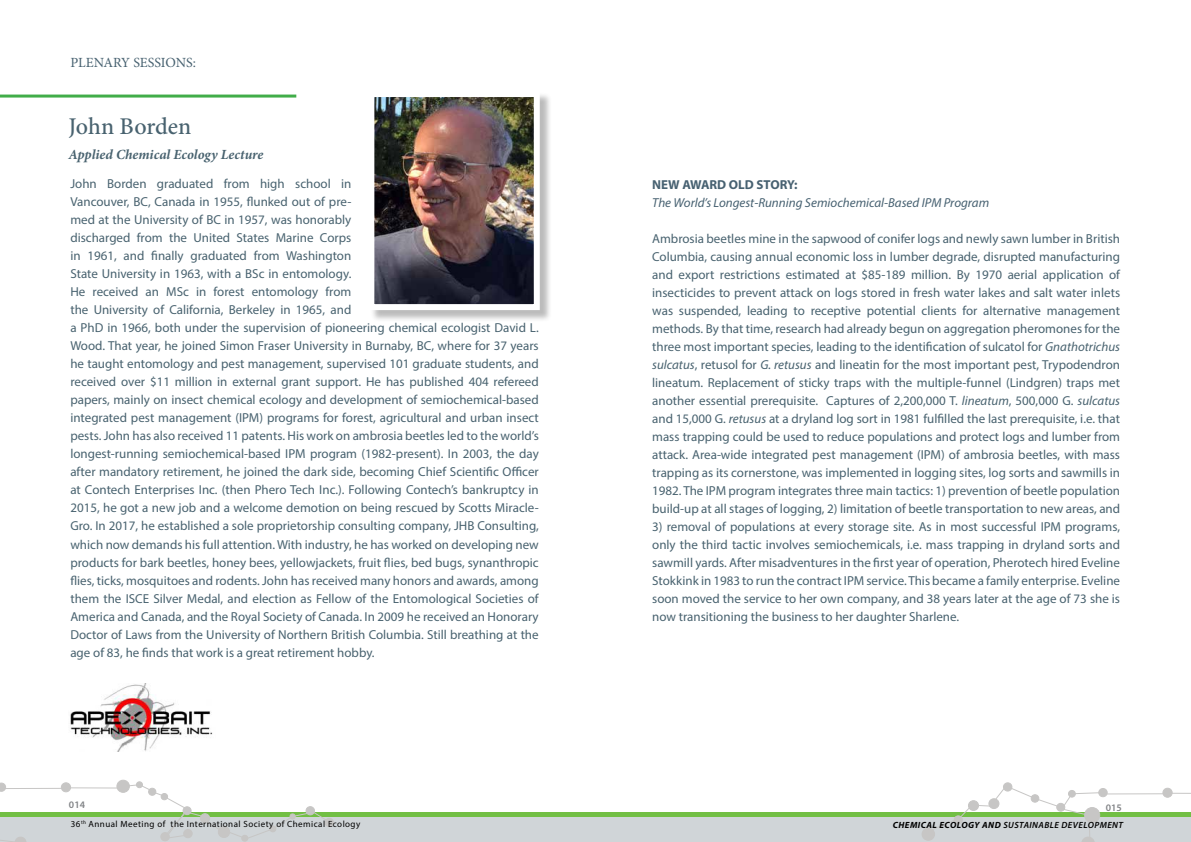
<style>
.page{position:relative;width:1191px;height:842px;background:#fff}
.page>*{position:absolute;margin:0;border:0;box-sizing:border-box;transform-origin:0 0}
.t1{font:500 24px "Minion Pro";letter-spacing:-.005em;color:#48626f}
.t2{font:italic 700 14px "Minion Pro";letter-spacing:-.005em;color:#48626f}
.t3{font:14px "Minion Pro";letter-spacing:-.005em;color:#476170}
.t4{font:13px/18px "Myriad Pro";color:#48626f;text-align:justify}
.t5{font:italic 13px "Myriad Pro";color:#476171}
.t6{font:700 13px "Myriad Pro";color:#476171}
.t7{font:600 10px "Myriad Pro";color:#808285}
.t8{font:9px "Myriad Pro";letter-spacing:.05em;color:#000}
.t9{font:italic 600 9px "Myriad Pro";letter-spacing:.05em;color:#000}
.s1{font-style:italic}
.s2{font-weight:700}
</style>
<div class="page">
<div style="left:0;top:813px;width:1191px;height:29px;background:#72bf44"></div>
<div style="left:0;top:817px;width:1191px;height:25px;background:#d0d5d8"></div>
<div style="left:61px;top:783px;width:10px;height:9px;background:#c7c6c5;border-radius:50%"></div>
<div style="left:61px;top:782px;width:10px;height:10px;border:1px solid #c7c6c5;border-radius:50%"></div>
<div style="left:117px;top:780px;width:12px;height:12px;background:#c7c6c5;border-radius:50%"></div>
<div style="left:116px;top:780px;width:14px;height:13px;border:1px solid #c7c6c5;border-radius:50%"></div>
<div style="left:136px;top:781px;width:7px;height:7px;border:1px solid #c7c6c5;border-radius:50%"></div>
<div style="left:241px;top:835px;width:7px;height:7px;border:1px solid #c7c6c5;border-radius:50%"></div>
<svg style="left:0;top:782px;width:6px;height:10px"></svg>
<hr style="left:0;top:788px;width:64px;height:1px;background:#c7c6c5">
<hr style="left:68px;top:787px;width:53px;height:1px;background:#c7c6c5">
<div style="left:325px;top:818px;width:8px;height:9px;background:#c7c6c5;border-radius:50%"></div>
<div style="left:324px;top:818px;width:10px;height:9px;border:1px solid #c7c6c5;border-radius:50%"></div>
<svg style="left:0;top:837px;width:26px;height:5px"></svg>
<svg style="left:123px;top:782px;width:205px;height:59px"></svg>
<div style="left:922px;top:828px;width:12px;height:12px;background:#c7c6c5;border-radius:50%"></div>
<div style="left:921px;top:827px;width:14px;height:14px;border:1px solid #c7c6c5;border-radius:50%"></div>
<div style="left:1003px;top:783px;width:9px;height:8px;background:#c7c6c5;border-radius:50%"></div>
<div style="left:1003px;top:782px;width:9px;height:10px;border:1px solid #c7c6c5;border-radius:50%"></div>
<div style="left:1098px;top:788px;width:9px;height:9px;background:#c7c6c5;border-radius:50%"></div>
<div style="left:1098px;top:788px;width:9px;height:9px;border:1px solid #c7c6c5;border-radius:50%"></div>
<div style="left:1162px;top:788px;width:10px;height:9px;background:#c7c6c5;border-radius:50%"></div>
<div style="left:1162px;top:788px;width:10px;height:10px;border:1px solid #c7c6c5;border-radius:50%"></div>
<hr style="left:1099px;top:793px;width:66px;height:1px;background:#c7c6c5">
<svg style="left:1170px;top:793px;width:21px;height:1px"></svg>
<svg style="left:930px;top:786px;width:174px;height:56px"></svg>
<hr style="left:0;top:95px;width:296px;height:3px;background:#41ad49">
<div style="left:370px;top:93px;width:182px;height:230px;background:#000;opacity:.27"></div>
<img style="left:375px;top:98px;width:158px;height:205px">
<div style="left:368px;top:91px;width:172px;height:219px;border:6px solid #fff"></div>
<img style="left:70px;top:683px;width:143px;height:69px">
<p class="t3" style="left:70px;top:53px;width:127px">PLENARY SESSIONS:</p>
<h1 class="t1" style="left:68px;top:110px;width:124px">John Borden</h1>
<p class="t2" style="left:68px;top:145px;width:196px">Applied Chemical Ecology Lecture</p>
<p class="t4" style="left:70px;top:175px;width:470px;text-align:left">John Borden graduated from high school in<br>Vancouver, BC, Canada in 1955, flunked out of pre-<br>med at the University of BC in 1957, was honorably<br>discharged from the United States Marine Corps<br>in 1961, and finally graduated from Washington<br>State University in 1963, with a BSc in entomology.<br>He received an MSc in forest entomology from<br>the University of California, Berkeley in 1965, and<br>a PhD in 1966, both under the supervision of pioneering chemical ecologist David L.<br>Wood. That year, he joined Simon Fraser University in Burnaby, BC, where for 37 years he taught entomology and pest management, supervised 101 graduate students, and received over $11 million in external grant support. He has published 404 refereed papers, mainly on insect chemical ecology and development of semiochemical-based integrated pest management (IPM) programs for forest, agricultural and urban insect pests. John has also received 11 patents. His work on ambrosia beetles led to the world’s longest-running semiochemical-based IPM program (1982-present). In 2003, the day after mandatory retirement, he joined the dark side, becoming Chief Scientific Officer at Contech Enterprises Inc. (then Phero Tech Inc.). Following Contech’s bankruptcy in 2015, he got a new job and a welcome demotion on being rescued by Scotts Miracle-Gro. In 2017, he established a sole proprietorship consulting company, JHB Consulting, which now demands his full attention. With industry, he has worked on developing new products for bark beetles, honey bees, yellowjackets, fruit flies, bed bugs, synanthropic flies, ticks, mosquitoes and rodents. John has received many honors and awards, among them the ISCE Silver Medal, and election as Fellow of the Entomological Societies of America and Canada, and the Royal Society of Canada. In 2009 he received an Honorary Doctor of Laws from the University of Northern British Columbia. Still breathing at the age of 83, he finds that work is a great retirement hobby.</p>
<p class="t6" style="left:652px;top:176px;width:147px">NEW AWARD OLD STORY:</p>
<p class="t5" style="left:652px;top:194px;width:338px">The World’s Longest-Running Semiochemical-Based IPM Program</p>
<p class="t4" style="left:652px;top:229px;width:469px">Ambrosia beetles mine in the sapwood of conifer logs and newly sawn lumber in British Columbia, causing annual economic loss in lumber degrade, disrupted manufacturing and export restrictions estimated at $85-189 million. By 1970 aerial application of insecticides to prevent attack on logs stored in fresh water lakes and salt water inlets was suspended, leading to receptive potential clients for alternative management methods. By that time, research had already begun on aggregation pheromones for the three most important species, leading to the identification of sulcatol for <span class="s1">Gnathotrichus sulcatus</span>, retusol for <span class="s1">G. retusus</span> and lineatin for the most important pest, Trypodendron lineatum. Replacement of sticky traps with the multiple-funnel (Lindgren) traps met another essential prerequisite. Captures of 2,200,000 T. <span class="s1">lineatum</span>, 500,000 G. <span class="s1">sulcatus </span>and 15,000 G. <span class="s1">retusus</span> at a dryland log sort in 1981 fulfilled the last prerequisite, i.e. that mass trapping could be used to reduce populations and protect logs and lumber from attack. Area-wide integrated pest management (IPM) of ambrosia beetles, with mass trapping as its cornerstone, was implemented in logging sites, log sorts and sawmills in 1982. The IPM program integrates three main tactics: 1) prevention of beetle population build-up at all stages of logging, 2) limitation of beetle transportation to new areas, and</p>
<p class="t4" style="left:652px;top:517px;width:469px">3) removal of populations at every storage site. As in most successful IPM programs, only the third tactic involves semiochemicals, i.e. mass trapping in dryland sorts and sawmill yards. After misadventures in the first year of operation, Pherotech hired Eveline Stokkink in 1983 to run the contract IPM service. This became a family enterprise. Eveline soon moved the service to her own company, and 38 years later at the age of 73 she is now transitioning the business to her daughter Sharlene.</p>
<p class="t7" style="left:69px;top:798px;width:18px">014</p>
<p class="t8" style="left:71px;top:818px;width:291px">36<sup>th</sup> Annual Meeting of the International Society of Chemical Ecology</p>
<p class="t9" style="left:892px;top:819px;width:232px"><span class="s2">CHEMICAL ECOLOGY AND</span> SUSTAINABLE DEVELOPMENT</p>
<p class="t7" style="left:1105px;top:801px;width:18px">015</p>
</div>
